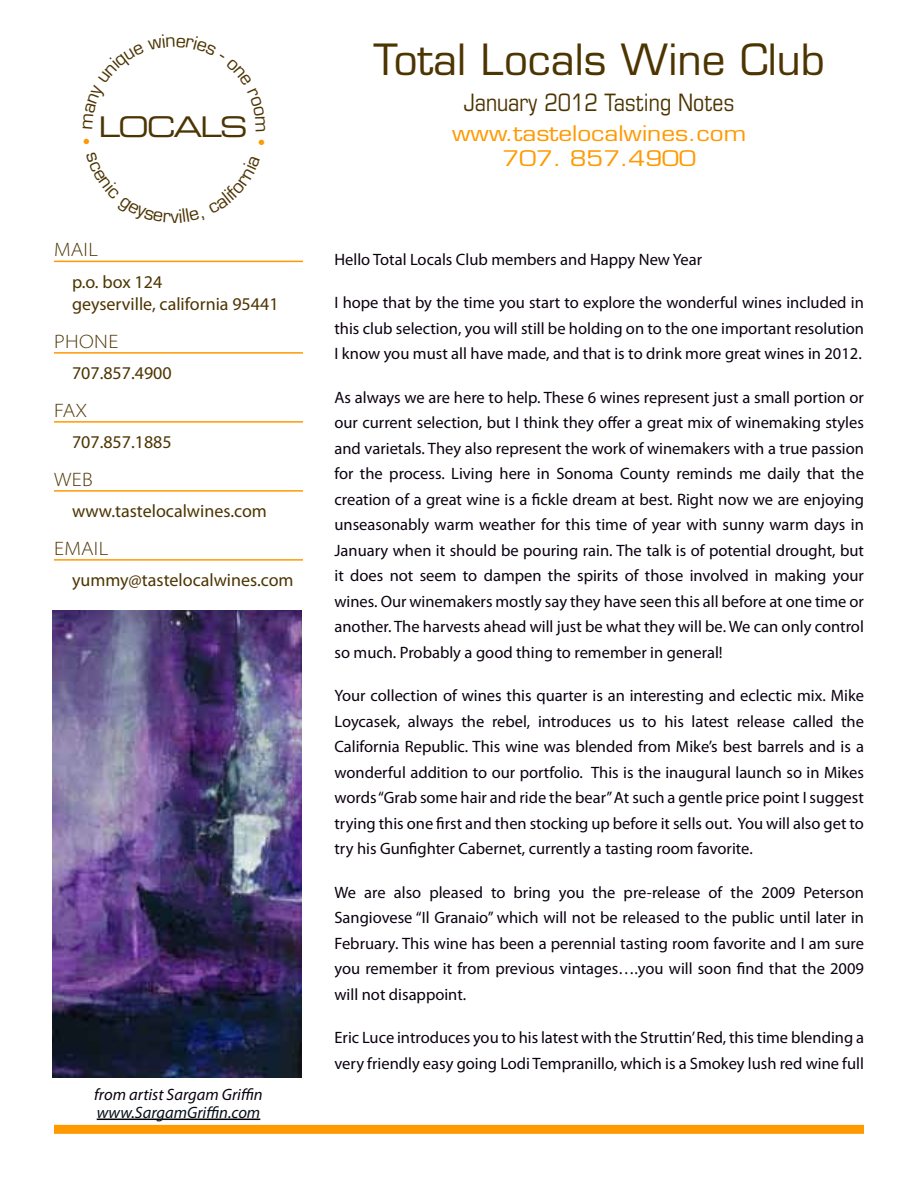
<style>
.page{position:relative;width:918px;height:1188px;background:#fff}
.page>*{position:absolute;margin:0;border:0;box-sizing:border-box;transform-origin:0 0}
.t1{font:42px "Eurostile";color:#4d3502}
.t2{font:28.5px "Eurostile Extended Two";letter-spacing:-.075em;color:#4c3503}
.t3{font:condensed 24px "Eurostile";color:#4d3502}
.t4{font:21px/25.2px "Eurostile";color:#f90;text-align:center;scale:1.16 1}
.t5{font:300 semi-expanded 19.5px "Myriad Pro";letter-spacing:.02em;color:#4d3502}
.t6{font:18px/22.5px "Myriad Pro";color:#4d3502}
.t7{font:16.5px/25.5px "Myriad Pro";color:#0b0010;text-align:justify}
.t8{font:italic 16.5px "Myriad Pro";color:#0b0010}
.t9{font:italic 16.5px "Myriad Pro";color:#070f17}
</style>
<div class="page">
<div style="left:54px;top:1125px;width:810px;height:9px;background:#f90"></div>
<hr style="left:97px;top:1119px;width:163px;height:1px;background:#000">
<img style="left:52px;top:611px;width:250px;height:466px">
<hr style="left:54px;top:261px;width:249px;height:1px;background:#f90">
<hr style="left:54px;top:352px;width:249px;height:2px;background:#f90">
<hr style="left:54px;top:421px;width:249px;height:2px;background:#f90">
<hr style="left:54px;top:490px;width:249px;height:2px;background:#f90">
<hr style="left:54px;top:559px;width:249px;height:2px;background:#f90">
<h2 class="t2" style="left:98px;top:107px;width:151px">LOCALS</h2>
<p class="t5" style="left:54px;top:239px;width:45px">MAIL</p>
<p class="t6" style="left:72px;top:271px;width:208px">p.o. box 124<br>geyserville, california 95441</p>
<p class="t5" style="left:54px;top:330px;width:66px">PHONE</p>
<p class="t6" style="left:72px;top:362px;width:101px">707.857.4900</p>
<p class="t5" style="left:54px;top:399px;width:34px">FAX</p>
<p class="t6" style="left:72px;top:431px;width:101px">707.857.1885</p>
<p class="t5" style="left:54px;top:468px;width:40px">WEB</p>
<p class="t6" style="left:72px;top:500px;width:196px">www.tastelocalwines.com</p>
<p class="t5" style="left:54px;top:537px;width:56px">EMAIL</p>
<p class="t6" style="left:72px;top:569px;width:223px">yummy@tastelocalwines.com</p>
<p class="t8" style="left:94px;top:1085px;width:170px">from artist Sargam Griffin</p>
<p class="t9" style="left:97px;top:1103px;width:165px">www.SargamGriffin.com</p>
<h1 class="t1" style="left:374px;top:34px;width:453px">Total Locals Wine Club</h1>
<h3 class="t3" style="left:464px;top:88px;width:272px">January 2012 Tasting Notes</h3>
<p class="t4" style="left:452px;top:121px;width:255px">www.tastelocalwines.com<br>707. 857.4900</p>
<p class="t7" style="left:334px;top:247px;width:369px">Hello Total Locals Club members and Happy New Year</p>
<p class="t7" style="left:334px;top:290px;width:531px">I hope that by the time you start to explore the wonderful wines included in this club selection, you will still be holding on to the one important resolution I know you must all have made, and that is to drink more great wines in 2012.</p>
<p class="t7" style="left:334px;top:385px;width:531px">As always we are here to help. These 6 wines represent just a small portion or our current selection, but I think they offer a great mix of winemaking styles and varietals. They also represent the work of winemakers with a true passion for the process. Living here in Sonoma County reminds me daily that the creation of a great wine is a fickle dream at best. Right now we are enjoying unseasonably warm weather for this time of year with sunny warm days in January when it should be pouring rain. The talk is of potential drought, but it does not seem to dampen the spirits of those involved in making your wines. Our winemakers mostly say they have seen this all before at one time or another. The harvests ahead will just be what they will be. We can only control so much. Probably a good thing to remember in general!</p>
<p class="t7" style="left:334px;top:683px;width:531px">Your collection of wines this quarter is an interesting and eclectic mix. Mike Loycasek, always the rebel, introduces us to his latest release called the California Republic. This wine was blended from Mike’s best barrels and is a wonderful addition to our portfolio. This is the inaugural launch so in Mikes words “Grab some hair and ride the bear” At such a gentle price point I suggest trying this one first and then stocking up before it sells out. You will also get to try his Gunfighter Cabernet, currently a tasting room favorite.</p>
<p class="t7" style="left:334px;top:880px;width:531px">We are also pleased to bring you the pre-release of the 2009 Peterson Sangiovese “Il Granaio” which will not be released to the public until later in February. This wine has been a perennial tasting room favorite and I am sure you remember it from previous vintages….you will soon find that the 2009 will not disappoint.</p>
<p class="t7" style="left:334px;top:1025px;width:531px">Eric Luce introduces you to his latest with the Struttin’ Red, this time blending a very friendly easy going Lodi Tempranillo, which is a Smokey lush red wine full</p>
</div>
